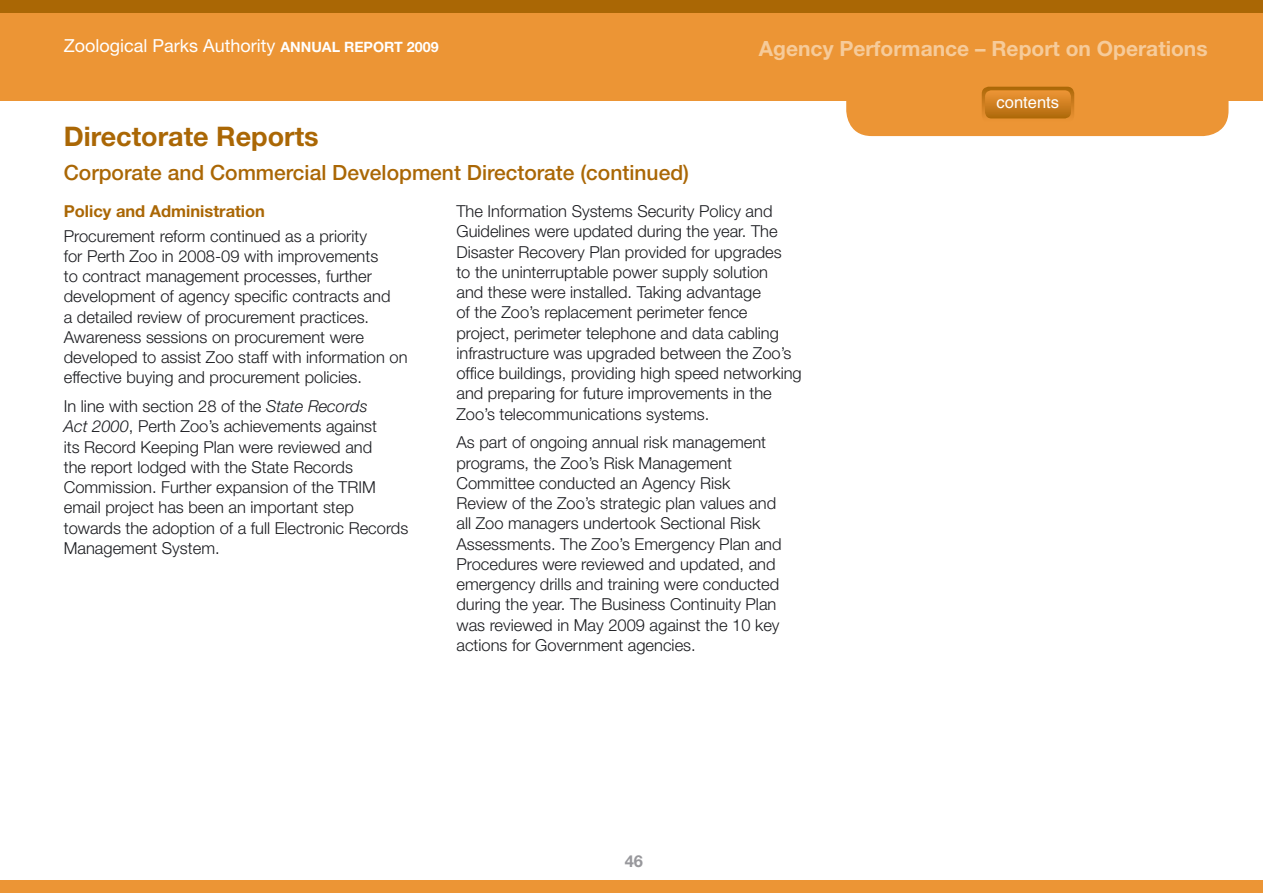
<style>
.page{position:relative;width:1263px;height:893px;background:#fff}
.page>*{position:absolute;margin:0;border:0;box-sizing:border-box;transform-origin:0 0}
.t1{font:700 27px "Helvetica Neue";color:#aa6705}
.t2{font:500 21px "Helvetica Neue";color:#aa6705}
.t3{font:700 21px "Helvetica Neue";color:#f6cb9a}
.t4{font:18px "Helvetica Neue";color:#fff}
.t5{font:300 16.5px/20.2px "Helvetica Neue";color:#1b1c20}
.t6{font:700 16.5px "Helvetica Neue";color:#aa6705}
.t7{font:16.5px "Helvetica";color:#fff}
.t8{font:700 16.5px "Helvetica Neue";color:#98989c}
.s1{font-weight:700;font-size:14.25px}
.s2{font-style:italic}
</style>
<div class="page">
<div style="left:0;top:0;width:1263px;height:101px;background:#ec9535"></div>
<div style="left:846px;top:51px;width:382px;height:85px;background:#ec9535;border-radius:26px"></div>
<svg style="left:982px;top:87px;width:92px;height:32px"></svg>
<div style="left:0;top:0;width:1263px;height:13px;background:#aa6705"></div>
<div style="left:0;top:880px;width:1263px;height:13px;background:#ec9535"></div>
<p class="t4" style="left:64px;top:35px;width:376px">Zoological Parks Authority <span class="s1">ANNUAL REPORT 2009</span></p>
<h1 class="t1" style="left:64px;top:120px;width:256px">Directorate Reports</h1>
<p class="t2" style="left:64px;top:160px;width:627px">Corporate and Commercial Development Directorate (continued)</p>
<p class="t3" style="left:759px;top:36px;width:450px">Agency Performance – Report on Operations</p>
<p class="t7" style="left:997px;top:93px;width:64px">contents</p>
<p class="t6" style="left:64px;top:201px;width:203px">Policy and Administration</p>
<p class="t5" style="left:64px;top:225px;width:345px">Procurement reform continued as a priority<br>for Perth Zoo in 2008-09 with improvements<br>to contract management processes, further development of agency specific contracts and<br>a detailed review of procurement practices.<br>Awareness sessions on procurement were developed to assist Zoo staff with information on effective buying and procurement policies.</p>
<p class="t5" style="left:64px;top:396px;width:346px">In line with section 28 of the <span class="s2">State Records<br>Act 2000</span>, Perth Zoo’s achievements against<br>its Record Keeping Plan were reviewed and<br>the report lodged with the State Records Commission. Further expansion of the TRIM email project has been an important step towards the adoption of a full Electronic Records Management System.</p>
<p class="t5" style="left:456px;top:201px;width:347px">The Information Systems Security Policy and Guidelines were updated during the year. The Disaster Recovery Plan provided for upgrades<br>to the uninterruptable power supply solution<br>and these were installed. Taking advantage<br>of the Zoo’s replacement perimeter fence project, perimeter telephone and data cabling infrastructure was upgraded between the Zoo’s office buildings, providing high speed networking and preparing for future improvements in the Zoo’s telecommunications systems.</p>
<p class="t5" style="left:456px;top:432px;width:327px">As part of ongoing annual risk management programs, the Zoo’s Risk Management Committee conducted an Agency Risk Review of the Zoo’s strategic plan values and all Zoo managers undertook Sectional Risk Assessments. The Zoo’s Emergency Plan and Procedures were reviewed and updated, and emergency drills and training were conducted during the year. The Business Continuity Plan was reviewed in May 2009 against the 10 key actions for Government agencies.</p>
<p class="t8" style="left:625px;top:851px;width:20px">46</p>
</div>
